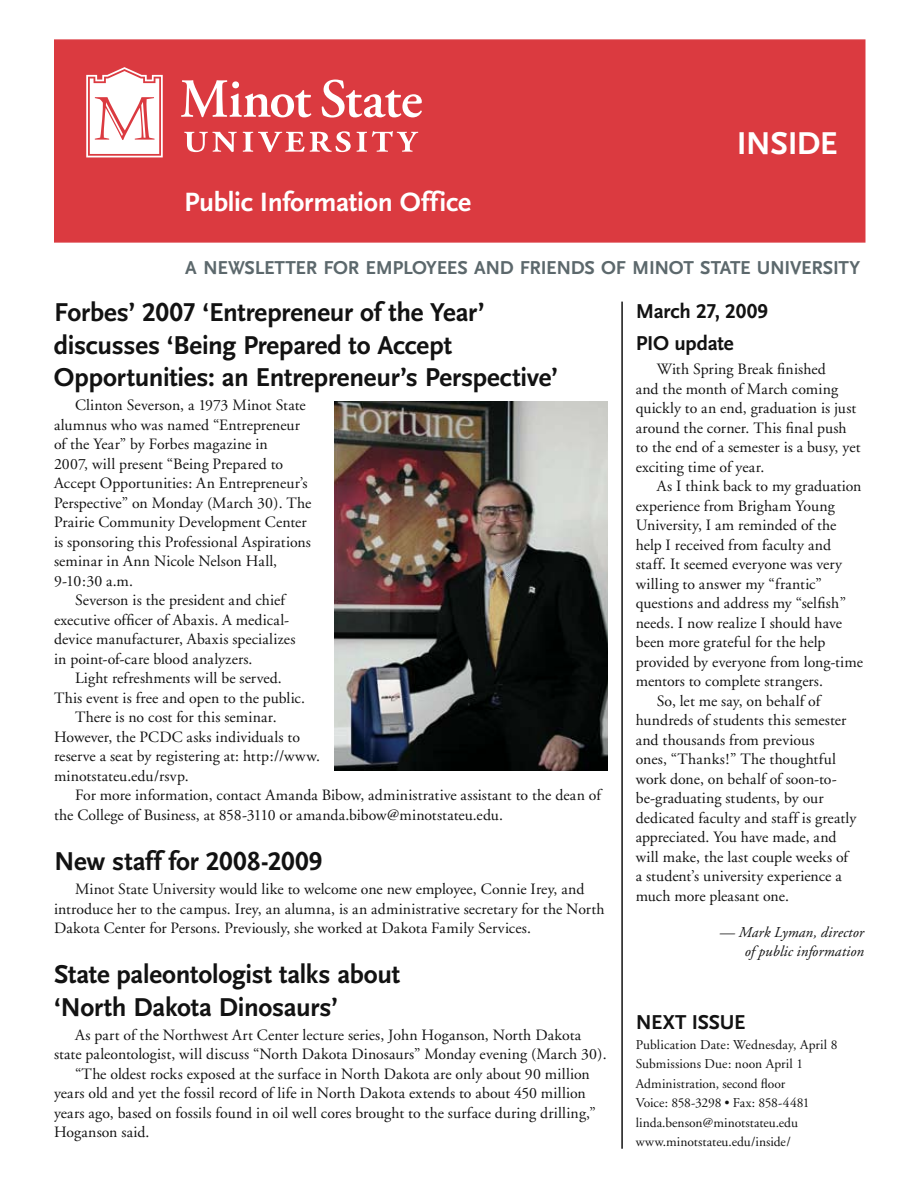
<style>
.page{position:relative;width:918px;height:1188px;background:#fff}
.page>*{position:absolute;margin:0;border:0;box-sizing:border-box;transform-origin:0 0}
.t1{font:700 33px "Scala Sans LF";color:#fff}
.t2{font:700 27.6px "Scala Sans";letter-spacing:-.01em;color:#fff}
.t3{font:700 27px/32.4px "Scala Sans LF";letter-spacing:-.01em;color:#121212}
.t4{font:700 21px/32px "Scala Sans LF";letter-spacing:-.01em;color:#121212}
.t5{font:700 19.5px "Scala Sans LF";letter-spacing:-.01em;color:#5c686c}
.t6{font:15.75px/19.5px "Adobe Garamond";letter-spacing:.005em;color:#121212}
.t7{font:italic 15px/18.8px "Adobe Garamond";letter-spacing:.005em;color:#121212;text-align:right}
.t8{font:13.5px/19.5px "Adobe Garamond";letter-spacing:.005em;color:#121212}
</style>
<div class="page">
<hr style="left:621px;top:302px;width:2px;height:847px;background:#121212">
<div style="left:54px;top:39px;width:812px;height:204px;background:#db3a40;border:2px solid #db3a40"></div>
<svg style="left:86px;top:67px;width:336px;height:90px"></svg>
<img style="left:334px;top:402px;width:274px;height:369px">
<h2 class="t2" style="left:184px;top:187px;width:289px">Public Information Office</h2>
<h1 class="t1" style="left:737px;top:125px;width:102px">inside</h1>
<p class="t5" style="left:185px;top:257px;width:676px">A n ewsletter fo r employees an d fri en ds o f Minot State University</p>
<h3 class="t3" style="left:54px;top:297px;width:505px">Forbes’ 2007 ‘Entrepreneur of the Year’ discusses ‘Being Prepared to Accept<br>Opportunities: an Entrepreneur’s Perspective’</h3>
<p class="t6" style="left:75px;top:396px;width:232px">Clinton Severson, a 1973 Minot State</p>
<p class="t6" style="left:54px;top:415px;width:248px">alumnus who was named “Entrepreneur</p>
<p class="t6" style="left:54px;top:435px;width:215px">of the Year” by Forbes magazine in</p>
<p class="t6" style="left:54px;top:454px;width:231px">2007, will present “Being Prepared to</p>
<p class="t6" style="left:54px;top:474px;width:255px">Accept Opportunities: An Entrepreneur’s</p>
<p class="t6" style="left:54px;top:493px;width:259px">Perspective” on Monday (March 30). The</p>
<p class="t6" style="left:54px;top:513px;width:254px">Prairie Community Development Center</p>
<p class="t6" style="left:54px;top:532px;width:259px">is sponsoring this Professional Aspirations</p>
<p class="t6" style="left:54px;top:552px;width:225px">seminar in Ann Nicole Nelson Hall,</p>
<p class="t6" style="left:54px;top:571px;width:80px">9-10:30 a.m.</p>
<p class="t6" style="left:75px;top:591px;width:212px">Severson is the president and chief</p>
<p class="t6" style="left:54px;top:610px;width:237px">executive officer of Abaxis. A medical-</p>
<p class="t6" style="left:54px;top:630px;width:243px">device manufacturer, Abaxis specializes</p>
<p class="t6" style="left:54px;top:649px;width:200px">in point-of-care blood analyzers.</p>
<p class="t6" style="left:75px;top:669px;width:208px">Light refreshments will be served.</p>
<p class="t6" style="left:54px;top:688px;width:253px">This event is free and open to the public.</p>
<p class="t6" style="left:75px;top:708px;width:203px">There is no cost for this seminar.</p>
<p class="t6" style="left:54px;top:727px;width:247px">However, the PCDC asks individuals to</p>
<p class="t6" style="left:54px;top:747px;width:268px">reserve a seat by registering at: http://www.</p>
<p class="t6" style="left:54px;top:766px;width:136px">minotstateu.edu/rsvp.</p>
<p class="t6" style="left:75px;top:786px;width:527px">For more information, contact Amanda Bibow, administrative assistant to the dean of</p>
<p class="t6" style="left:54px;top:805px;width:450px">the College of Business, at 858-3110 or amanda.bibow@minotstateu.edu.</p>
<h3 class="t3" style="left:54px;top:846px;width:270px">New staff for 2008-2009</h3>
<p class="t6" style="left:54px;top:880px;width:552px;text-indent:21px">Minot State University would like to welcome one new employee, Connie Irey, and introduce her to the campus. Irey, an alumna, is an administrative secretary for the North<br>Dakota Center for Persons. Previously, she worked at Dakota Family Services.</p>
<h3 class="t3" style="left:54px;top:959px;width:348px">State paleontologist talks about ‘North Dakota Dinosaurs’</h3>
<p class="t6" style="left:75px;top:1025px;width:508px">As part of the Northwest Art Center lecture series, John Hoganson, North Dakota</p>
<p class="t6" style="left:54px;top:1045px;width:554px">state paleontologist, will discuss “North Dakota Dinosaurs” Monday evening (March 30).</p>
<p class="t6" style="left:75px;top:1064px;width:516px">“The oldest rocks exposed at the surface in North Dakota are only about 90 million</p>
<p class="t6" style="left:54px;top:1084px;width:533px">years old and yet the fossil record of life in North Dakota extends to about 450 million</p>
<p class="t6" style="left:54px;top:1103px;width:543px">years ago, based on fossils found in oil well cores brought to the surface during drilling,”</p>
<p class="t6" style="left:54px;top:1123px;width:97px">Hoganson said.</p>
<h3 class="t4" style="left:636px;top:296px;width:134px">March 27, 2009<br>PIO update</h3>
<p class="t6" style="left:636px;top:360px;width:226px;text-indent:21px">With Spring Break finished<br>and the month of March coming quickly to an end, graduation is just around the corner. This final push to the end of a semester is a busy, yet exciting time of year.</p>
<p class="t6" style="left:657px;top:477px;width:206px">As I think back to my graduation</p>
<p class="t6" style="left:636px;top:496px;width:201px">experience from Brigham Young</p>
<p class="t6" style="left:636px;top:516px;width:202px">University, I am reminded of the</p>
<p class="t6" style="left:636px;top:535px;width:197px">help I received from faculty and</p>
<p class="t6" style="left:636px;top:555px;width:208px">staff. It seemed everyone was very</p>
<p class="t6" style="left:636px;top:574px;width:188px">willing to answer my “frantic”</p>
<p class="t6" style="left:636px;top:594px;width:212px">questions and address my “selfish”</p>
<p class="t6" style="left:636px;top:613px;width:208px">needs. I now realize I should have</p>
<p class="t6" style="left:636px;top:633px;width:191px">been more grateful for the help</p>
<p class="t6" style="left:636px;top:652px;width:229px">provided by everyone from long-time</p>
<p class="t6" style="left:636px;top:672px;width:189px">mentors to complete strangers.</p>
<p class="t6" style="left:657px;top:691px;width:165px">So, let me say, on behalf of</p>
<p class="t6" style="left:636px;top:711px;width:212px">hundreds of students this semester</p>
<p class="t6" style="left:636px;top:730px;width:180px">and thousands from previous</p>
<p class="t6" style="left:636px;top:750px;width:202px">ones, “Thanks!” The thoughtful</p>
<p class="t6" style="left:636px;top:769px;width:203px">work done, on behalf of soon-to-</p>
<p class="t6" style="left:636px;top:789px;width:190px">be-graduating students, by our</p>
<p class="t6" style="left:636px;top:808px;width:222px">dedicated faculty and staff is greatly</p>
<p class="t6" style="left:636px;top:828px;width:202px">appreciated. You have made, and</p>
<p class="t6" style="left:636px;top:847px;width:214px">will make, the last couple weeks of</p>
<p class="t6" style="left:636px;top:867px;width:208px">a student’s university experience a</p>
<p class="t6" style="left:636px;top:886px;width:155px">much more pleasant one.</p>
<p class="t7" style="left:720px;top:924px;width:146px">— Mark Lyman, director of public information</p>
<h3 class="t4" style="left:636px;top:1007px;width:111px">Next Issue</h3>
<p class="t8" style="left:636px;top:1035px;width:203px">Publication Date: Wednesday, April 8<br>Submissions Due: noon April 1<br>Administration, second floor<br>Voice: 858-3298 • Fax: 858-4481 linda.benson@minotstateu.edu www.minotstateu.edu/inside/</p>
</div>
